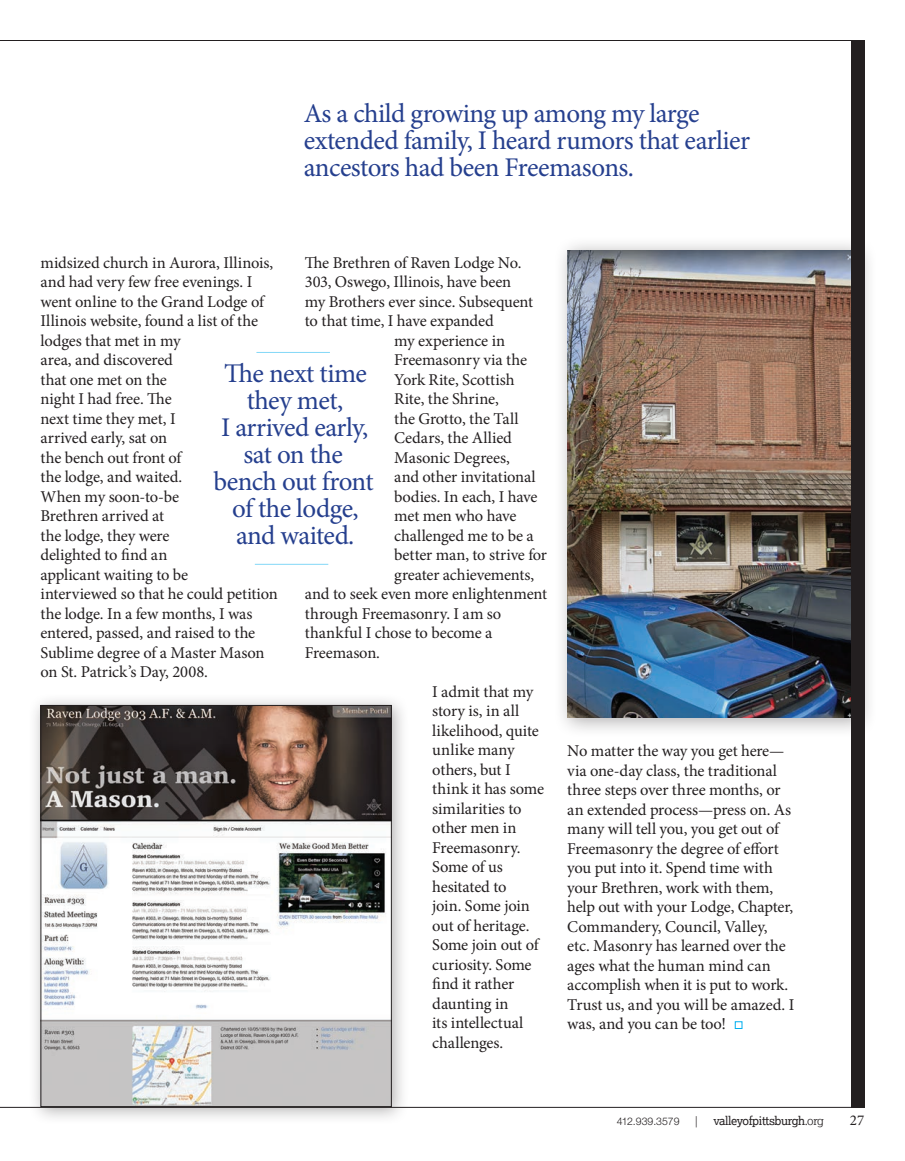
<style>
.page{position:relative;width:905px;height:1161px;background:#fff}
.page>*{position:absolute;margin:0;border:0;box-sizing:border-box;transform-origin:0 0}
.t1{font:27px/27px "Minion Pro";letter-spacing:-.025em;color:#253f8e}
.t2{font:16.5px/19.5px "Minion Pro";letter-spacing:-.01em;color:#231f20}
.t3{font:15px "Minion Pro";color:#231f20}
.t4{font:12px "Lexia";letter-spacing:-.03em;color:#231f20}
.t5{font:300 11.25px "Helvetica Neue LT Std";color:#231f20}
.t6{font:300 10.5px "Helvetica Neue LT Std";color:#231f20}
.s1{font-weight:300}
</style>
<div class="page">
<div style="left:553px;top:236px;width:325px;height:502px;background:#231f20;opacity:.35"></div>
<img style="left:567px;top:250px;width:283px;height:468px">
<div style="left:28px;top:692px;width:382px;height:433px;background:#231f20;opacity:.35"></div>
<img style="left:42px;top:707px;width:348px;height:398px">
<div style="left:40px;top:705px;width:352px;height:402px;border:1px solid #231f20"></div>
<hr style="left:0;top:1107px;width:864px;height:1px;background:#231f20">
<div style="left:850px;top:40px;width:14px;height:1068px;background:#231f20"></div>
<hr style="left:0;top:40px;width:864px;height:1px;background:#231f20">
<div style="left:734px;top:1021px;width:8px;height:8px;border:1px solid #00aeef"></div>
<hr style="left:256px;top:352px;width:74px;height:1px;background:#00aeef">
<hr style="left:255px;top:564px;width:73px;height:1px;background:#00aeef">
<p class="t1" style="left:304px;top:100px;width:447px">As a child growing up among my large extended family, I heard rumors that earlier ancestors had been Freemasons.</p>
<p class="t2" style="left:40px;top:253px;width:239px">midsized church in Aurora, Illinois, and had very few free evenings. I went online to the Grand Lodge of<br>Illinois website, found a list of the lodges that met in my<br>area, and discovered<br>that one met on the<br>night I had free. The<br>next time they met, I<br>arrived early, sat on<br>the bench out front of<br>the lodge, and waited.<br>When my soon-to-be<br>Brethren arrived at<br>the lodge, they were<br>delighted to find an<br>applicant waiting to be<br>interviewed so that he could petition the lodge. In a few months, I was entered, passed, and raised to the<br>Sublime degree of a Master Mason on St. Patrick’s Day, 2008.</p>
<p class="t2" style="left:305px;top:253px;width:218px">The Brethren of Raven Lodge No.</p>
<p class="t2" style="left:305px;top:272px;width:208px">303, Oswego, Illinois, have been</p>
<p class="t2" style="left:305px;top:292px;width:230px">my Brothers ever since. Subsequent</p>
<p class="t2" style="left:305px;top:311px;width:190px">to that time, I have expanded</p>
<p class="t2" style="left:394px;top:331px;width:112px">my experience in</p>
<p class="t2" style="left:394px;top:350px;width:134px">Freemasonry via the</p>
<p class="t2" style="left:394px;top:370px;width:122px">York Rite, Scottish</p>
<p class="t2" style="left:394px;top:389px;width:106px">Rite, the Shrine,</p>
<p class="t2" style="left:394px;top:409px;width:126px">the Grotto, the Tall</p>
<p class="t2" style="left:394px;top:428px;width:119px">Cedars, the Allied</p>
<p class="t2" style="left:394px;top:448px;width:117px">Masonic Degrees,</p>
<p class="t2" style="left:394px;top:467px;width:143px">and other invitational</p>
<p class="t2" style="left:394px;top:487px;width:145px">bodies. In each, I have</p>
<p class="t2" style="left:394px;top:506px;width:124px">met men who have</p>
<p class="t2" style="left:394px;top:526px;width:141px">challenged me to be a</p>
<p class="t2" style="left:394px;top:545px;width:154px">better man, to strive for</p>
<p class="t2" style="left:394px;top:565px;width:142px">greater achievements,</p>
<p class="t2" style="left:305px;top:584px;width:244px">and to seek even more enlightenment</p>
<p class="t2" style="left:305px;top:604px;width:198px">through Freemasonry. I am so</p>
<p class="t2" style="left:305px;top:623px;width:189px">thankful I chose to become a</p>
<p class="t2" style="left:305px;top:643px;width:77px">Freemason.</p>
<p class="t2" style="left:432px;top:682px;width:113px">I admit that my story is, in all likelihood, quite unlike many others, but I think it has some similarities to other men in<br>Freemasonry.<br>Some of us hesitated to<br>join. Some join out of heritage.<br>Some join out of curiosity. Some find it rather daunting in<br>its intellectual challenges.</p>
<p class="t1" style="left:224px;top:360px;width:144px">The next time</p>
<p class="t1" style="left:247px;top:387px;width:98px">they met,</p>
<p class="t1" style="left:221px;top:414px;width:148px">I arrived early,</p>
<p class="t1" style="left:243px;top:441px;width:101px">sat on the</p>
<p class="t1" style="left:213px;top:468px;width:162px">bench out front</p>
<p class="t1" style="left:232px;top:495px;width:128px">of the lodge,</p>
<p class="t1" style="left:236px;top:522px;width:120px">and waited.</p>
<p class="t2" style="left:567px;top:741px;width:229px">No matter the way you get here— via one-day class, the traditional three steps over three months, or an extended process—press on. As many will tell you, you get out of<br>Freemasonry the degree of effort you put into it. Spend time with your Brethren, work with them, help out with your Lodge, Chapter,<br>Commandery, Council, Valley,<br>etc. Masonry has learned over the ages what the human mind can accomplish when it is put to work.<br>Trust us, and you will be amazed. I was, and you can be too!</p>
<p class="t6" style="left:616px;top:1115px;width:64px">412.939.3579</p>
<p class="t5" style="left:695px;top:1114px;width:4px">|</p>
<p class="t4" style="left:713px;top:1113px;width:112px">valleyofpittsburgh<span class="s1">.org</span></p>
<p class="t3" style="left:849px;top:1110px;width:16px">27</p>
</div>
